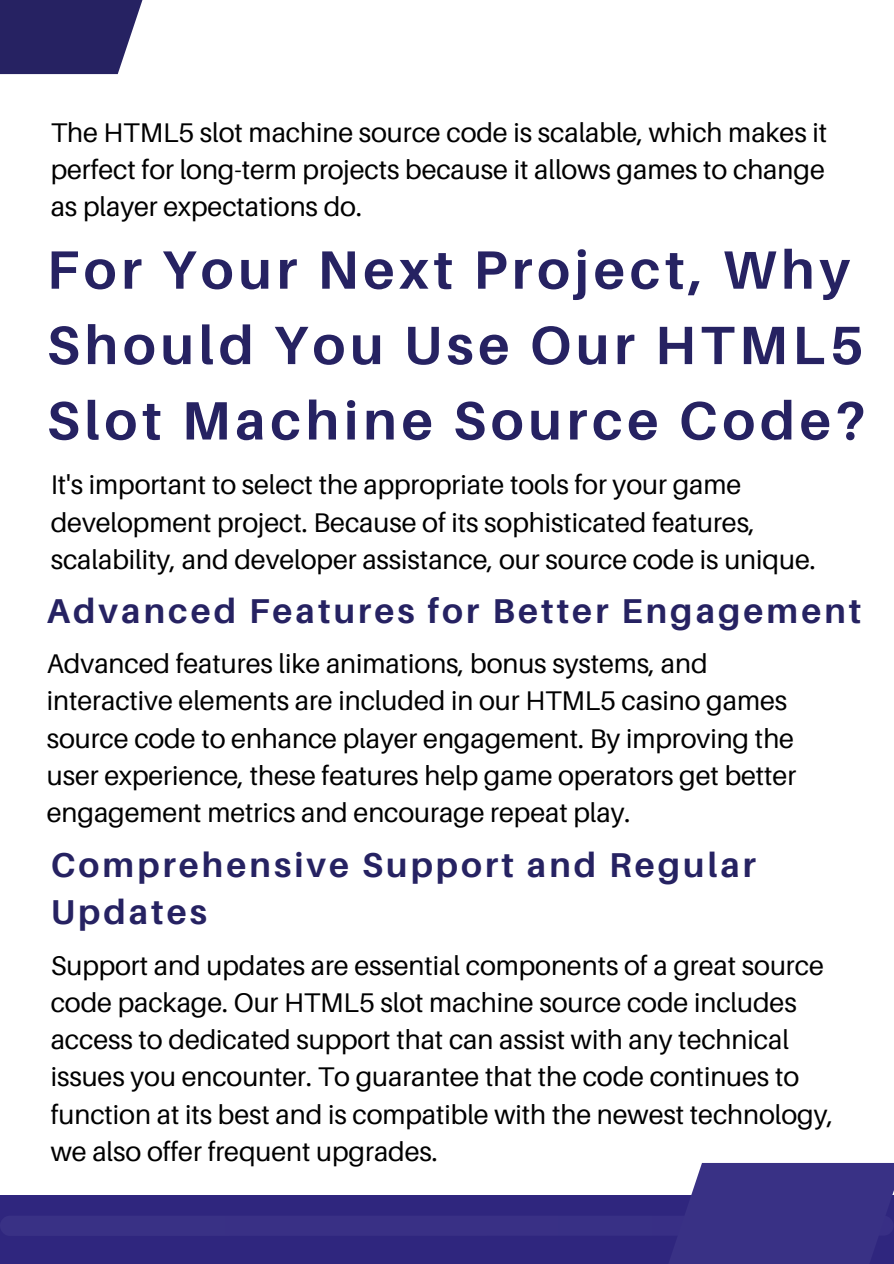
<style>
.page{position:relative;width:894px;height:1264px;background:#fff}
.page>*{position:absolute;margin:0;border:0;box-sizing:border-box;transform-origin:0 0}
.t1{font:700 54px/75.3px "Aileron";letter-spacing:.09em;color:#262262}
.t2{font:700 34.5px/47.2px "Aileron";letter-spacing:.09em;color:#262262}
.t3{font:27px/37.2px "Aileron";letter-spacing:-.005em;color:#000}
</style>
<div class="page">
<div style="left:0;top:1195px;width:893px;height:68px;background:#2f267e"></div>
<div style="left:0;top:1215px;width:893px;height:20px;background:#393085;border-radius:10px"></div>
<div style="left:634px;top:1162px;width:259px;height:101px;background:#393185"></div>
<svg style="left:0;top:0;width:143px;height:74px;background:#393570"></svg>
<p class="t3" style="left:51px;top:113px;width:777px;text-align:justify">The HTML5 slot machine source code is scalable, which makes it perfect for long-term projects because it allows games to change as player expectations do.</p>
<h2 class="t1" style="left:47px;top:231px;width:820px">For Your Next Project, Why<br>Should You Use Our HTML5<br>Slot Machine Source Code?</h2>
<p class="t3" style="left:51px;top:466px;width:766px">It's important to select the appropriate tools for your game development project. Because of its sophisticated features, scalability, and developer assistance, our source code is unique.</p>
<h1 class="t2" style="left:47px;top:586px;width:815px">Advanced Features for Better Engagement</h1>
<p class="t3" style="left:47px;top:644px;width:750px">Advanced features like animations, bonus systems, and interactive elements are included in our HTML5 casino games source code to enhance player engagement. By improving the user experience, these features help game operators get better engagement metrics and encourage repeat play.</p>
<h2 class="t2" style="left:51px;top:840px;width:706px">Comprehensive Support and Regular<br>Updates</h2>
<p class="t3" style="left:51px;top:946px;width:784px">Support and updates are essential components of a great source code package. Our HTML5 slot machine source code includes access to dedicated support that can assist with any technical issues you encounter. To guarantee that the code continues to function at its best and is compatible with the newest technology, we also offer frequent upgrades.</p>
</div>
